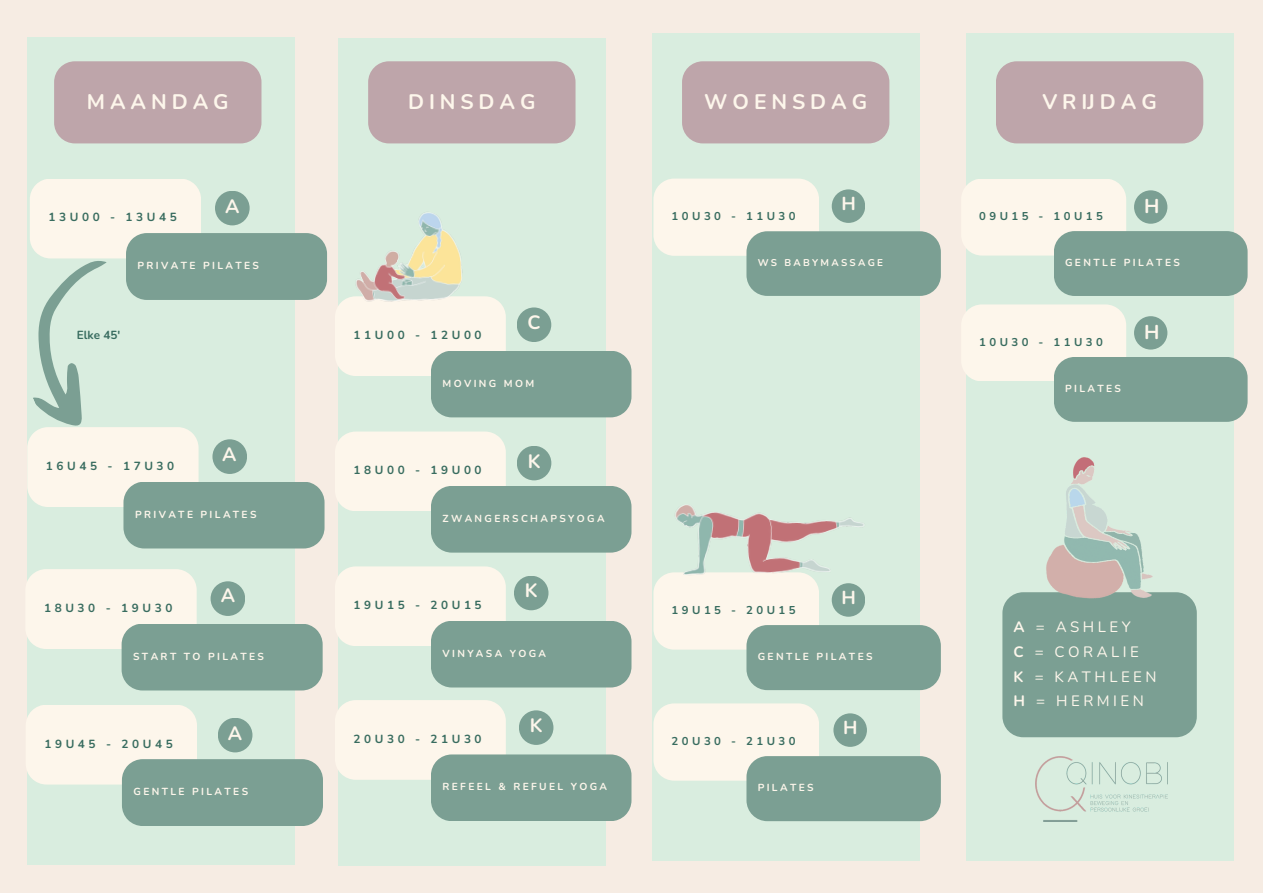
<style>
.page{position:relative;width:1263px;height:893px;background:#f6ece3}
.page>*{position:absolute;margin:0;border:0;box-sizing:border-box;transform-origin:0 0}
.t1{font:700 21px "Nunito";letter-spacing:.235em;color:#fdf6eb}
.t2{font:700 19.88px "Nunito";color:#fdf6eb}
.t3{font:700 19.27px "Nunito";color:#fdf6eb}
.t4{font:700 18.67px "Nunito";color:#fdf6eb}
.t5{font:15px/24.8px "Nunito";letter-spacing:.235em;color:#fdf6eb}
.t6{font:700 11.7px "Nunito";letter-spacing:.305em;color:#386c5f}
.t7{font:700 11.32px "Nunito";letter-spacing:.305em;color:#386c5f}
.t8{font:700 10.2px "Nunito";letter-spacing:.235em;color:#fdf6eb}
.t9{font:700 10.12px "Nunito";letter-spacing:.235em;color:#fdf6eb}
.t10{font:700 9.82px "Nunito";letter-spacing:.235em;color:#fdf6eb}
.s1{font-weight:700}
</style>
<div class="page">
<div style="left:27px;top:37px;width:268px;height:828px;background:#d9eddf"></div>
<div style="left:338px;top:38px;width:268px;height:828px;background:#d9eddf"></div>
<div style="left:652px;top:33px;width:268px;height:827px;background:#d9eddf"></div>
<div style="left:966px;top:33px;width:267px;height:827px;background:#d9eddf"></div>
<div style="left:54px;top:61px;width:207px;height:82px;background:#bea5aa;border-radius:21px"></div>
<div style="left:368px;top:61px;width:207px;height:82px;background:#bea5aa;border-radius:21px"></div>
<div style="left:682px;top:61px;width:207px;height:82px;background:#bea5aa;border-radius:21px"></div>
<div style="left:996px;top:61px;width:207px;height:82px;background:#bea5aa;border-radius:21px"></div>
<svg style="left:27px;top:569px;width:296px;height:121px"></svg>
<svg style="left:27px;top:705px;width:296px;height:121px"></svg>
<div style="left:211px;top:581px;width:34px;height:35px;background:#7b9f93;border-radius:50%"></div>
<div style="left:218px;top:718px;width:34px;height:34px;background:#7b9f93;border-radius:50%"></div>
<svg style="left:27px;top:179px;width:298px;height:369px"></svg>
<svg style="left:338px;top:446px;width:259px;height:106px"></svg>
<svg style="left:338px;top:566px;width:259px;height:121px"></svg>
<svg style="left:338px;top:700px;width:293px;height:121px"></svg>
<svg style="left:536px;top:311px;width:61px;height:106px"></svg>
<div style="left:517px;top:307px;width:34px;height:35px;background:#7b9f93;border-radius:50%"></div>
<div style="left:517px;top:446px;width:34px;height:34px;background:#7b9f93;border-radius:50%"></div>
<div style="left:514px;top:576px;width:34px;height:34px;background:#7b9f93;border-radius:50%"></div>
<div style="left:519px;top:710px;width:34px;height:35px;background:#7b9f93;border-radius:50%"></div>
<img style="left:267px;top:72px;width:269px;height:380px">
<div style="left:746px;top:625px;width:195px;height:65px;background:#7b9f93;border-radius:21px"></div>
<div style="left:653px;top:703px;width:166px;height:77px;background:#fdf6eb;border-radius:21px"></div>
<div style="left:746px;top:756px;width:195px;height:65px;background:#7b9f93;border-radius:21px"></div>
<div style="left:833px;top:713px;width:34px;height:34px;background:#7b9f93;border-radius:50%"></div>
<div style="left:653px;top:179px;width:166px;height:77px;background:#fdf6eb;border-radius:21px"></div>
<div style="left:746px;top:231px;width:195px;height:65px;background:#7b9f93;border-radius:21px"></div>
<div style="left:832px;top:189px;width:33px;height:34px;background:#7b9f93;border-radius:50%"></div>
<img style="left:597px;top:351px;width:294px;height:386px">
<div style="left:961px;top:179px;width:165px;height:76px;background:#fdf6eb;border-radius:21px"></div>
<div style="left:1054px;top:231px;width:193px;height:65px;background:#7b9f93;border-radius:21px"></div>
<div style="left:961px;top:304px;width:165px;height:77px;background:#fdf6eb;border-radius:21px"></div>
<div style="left:1054px;top:357px;width:193px;height:65px;background:#7b9f93;border-radius:21px"></div>
<div style="left:1134px;top:316px;width:33px;height:33px;background:#7b9f93;border-radius:50%"></div>
<div style="left:1134px;top:190px;width:33px;height:34px;background:#7b9f93;border-radius:50%"></div>
<div style="left:1002px;top:592px;width:195px;height:145px;background:#7b9f93;border-radius:21px"></div>
<img style="left:1002px;top:360px;width:205px;height:324px">
<img style="left:1035px;top:756px;width:132px;height:66px">
<h1 class="t1" style="left:87px;top:87px;width:143px">MAANDAG</h1>
<h3 class="t1" style="left:408px;top:87px;width:129px">DINSDAG</h3>
<p class="t1" style="left:704px;top:87px;width:164px">WOENSDAG</p>
<h3 class="t1" style="left:1042px;top:87px;width:116px">VRIJ DAG</h3>
<p class="t6" style="left:48px;top:210px;width:130px">13U00 - 13U45</p>
<h1 class="t3" style="left:225px;top:193px;width:16px">A</h1>
<h3 class="t8" style="left:138px;top:259px;width:123px">PRIVATE PILATES</h3>
<p class="t6" style="left:77px;top:327px;width:45px">Elke 45'</p>
<p class="t6" style="left:46px;top:458px;width:130px">16U45 - 17U30</p>
<p class="t3" style="left:222px;top:442px;width:16px">A</p>
<p class="t8" style="left:135px;top:507px;width:123px">PRIVATE PILATES</p>
<h3 class="t6" style="left:44px;top:600px;width:130px">18U30 - 19U30</h3>
<p class="t3" style="left:221px;top:583px;width:16px">A</p>
<p class="t8" style="left:133px;top:649px;width:132px">START TO PILATES</p>
<h1 class="t6" style="left:44px;top:735px;width:130px">19U45 - 20U45</h1>
<p class="t3" style="left:228px;top:720px;width:16px">A</p>
<h3 class="t8" style="left:134px;top:785px;width:116px">GENTLE PILATES</h3>
<p class="t3" style="left:527px;top:310px;width:15px">C</p>
<h4 class="t6" style="left:354px;top:327px;width:130px">11U00 - 12U00</h4>
<p class="t9" style="left:442px;top:376px;width:93px">MOVING MOM</p>
<h3 class="t3" style="left:528px;top:448px;width:14px">K</h3>
<p class="t6" style="left:354px;top:462px;width:130px">18U00 - 19U00</p>
<p class="t9" style="left:442px;top:511px;width:164px">ZWANGERSCHAPSYOGA</p>
<p class="t3" style="left:525px;top:578px;width:14px">K</p>
<h3 class="t6" style="left:354px;top:597px;width:130px">19U15 - 20U15</h3>
<p class="t9" style="left:442px;top:646px;width:105px">VINYASA YOGA</p>
<p class="t3" style="left:530px;top:712px;width:14px">K</p>
<p class="t6" style="left:354px;top:731px;width:130px">20U30 - 21U30</p>
<p class="t9" style="left:442px;top:780px;width:166px">REFEEL &amp; REFUEL YOGA</p>
<p class="t4" style="left:841px;top:192px;width:16px">H</p>
<p class="t7" style="left:671px;top:209px;width:126px">10U30 - 11U30</p>
<h3 class="t10" style="left:758px;top:256px;width:127px">WS BABYMASSAGE</h3>
<p class="t4" style="left:841px;top:585px;width:16px">H</p>
<h3 class="t7" style="left:671px;top:602px;width:126px">19U15 - 20U15</h3>
<h3 class="t8" style="left:758px;top:650px;width:116px">GENTLE PILATES</h3>
<p class="t7" style="left:671px;top:733px;width:126px">20U30 - 21U30</p>
<p class="t8" style="left:758px;top:781px;width:58px">PILATES</p>
<p class="t4" style="left:843px;top:715px;width:16px">H</p>
<h3 class="t2" style="left:1144px;top:193px;width:17px">H</h3>
<h1 class="t7" style="left:979px;top:208px;width:125px">09U15 - 10U15</h1>
<p class="t8" style="left:1065px;top:256px;width:116px">GENTLE PILATES</p>
<p class="t7" style="left:979px;top:334px;width:125px">10U30 - 11U30</p>
<p class="t8" style="left:1065px;top:382px;width:58px">PILATES</p>
<p class="t2" style="left:1144px;top:318px;width:17px">H</p>
<h2 class="t5" style="left:1013px;top:615px;width:144px"><span class="s1">A</span> = ASHLEY<br><span class="s1">C</span> = CORALIE<br><span class="s1">K</span> = KATHLEEN<br><span class="s1">H</span> = HERMIEN</h2>
</div>
